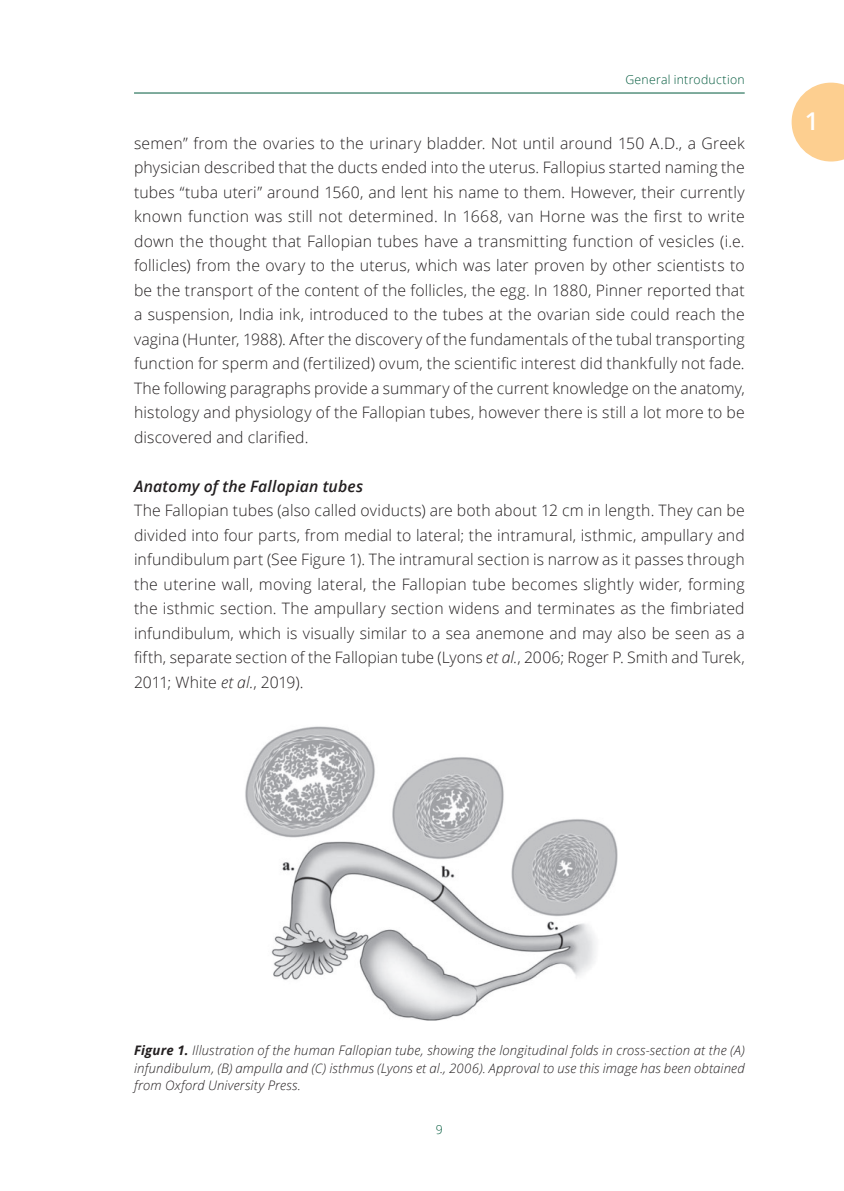
<style>
.page{position:relative;width:844px;height:1191px;background:#fff}
.page>*{position:absolute;margin:0;border:0;box-sizing:border-box;transform-origin:0 0}
.t1{font:600 24.5px "Open Sans";color:#fff}
.t2{font:300 15.75px/24.5px "Open Sans";letter-spacing:.005em;color:#231f20;text-align:justify}
.t3{font:italic 600 15.75px "Open Sans";letter-spacing:.01em;color:#231f20}
.t4{font:italic 300 13.12px/17.5px "Open Sans";letter-spacing:.015em;color:#231f20;text-align:justify}
.t5{font:300 12.25px "Open Sans";letter-spacing:.02em;color:#00593c}
.s1{font-style:italic}
.s2{font-weight:700}
</style>
<div class="page">
<hr style="left:134px;top:93px;width:610px;height:1px;background:#00593c">
<svg style="left:791px;top:83px;width:52px;height:78px"></svg>
<img style="left:245px;top:726px;width:373px;height:295px">
<p class="t5" style="left:625px;top:71px;width:121px">General introduction</p>
<p class="t2" style="left:134px;top:130px;width:612px">semen” from the ovaries to the urinary bladder. Not until around 150 A.D., a Greek physician described that the ducts ended into the uterus. Fallopius started naming the tubes “tuba uteri” around 1560, and lent his name to them. However, their currently known function was still not determined. In 1668, van Horne was the first to write down the thought that Fallopian tubes have a transmitting function of vesicles (i.e. follicles) from the ovary to the uterus, which was later proven by other scientists to be the transport of the content of the follicles, the egg. In 1880, Pinner reported that a suspension, India ink, introduced to the tubes at the ovarian side could reach the vagina (Hunter, 1988). After the discovery of the fundamentals of the tubal transporting function for sperm and (fertilized) ovum, the scientific interest did thankfully not fade.<br>The following paragraphs provide a summary of the current knowledge on the anatomy, histology and physiology of the Fallopian tubes, however there is still a lot more to be discovered and clarified.</p>
<p class="t3" style="left:134px;top:475px;width:230px">Anatomy of the Fallopian tubes</p>
<p class="t2" style="left:134px;top:498px;width:612px">The Fallopian tubes (also called oviducts) are both about 12 cm in length. They can be divided into four parts, from medial to lateral; the intramural, isthmic, ampullary and infundibulum part (See Figure 1). The intramural section is narrow as it passes through the uterine wall, moving lateral, the Fallopian tube becomes slightly wider, forming the isthmic section. The ampullary section widens and terminates as the fimbriated infundibulum, which is visually similar to a sea anemone and may also be seen as a fifth, separate section of the Fallopian tube (Lyons <span class="s1">et al.</span>, 2006; Roger P. Smith and Turek, 2011; White <span class="s1">et al.</span>, 2019).</p>
<h1 class="t1" style="left:804px;top:105px;width:15px">1</h1>
<p class="t4" style="left:134px;top:1041px;width:612px"><span class="s2">Figure 1.</span> Illustration of the human Fallopian tube, showing the longitudinal folds in cross-section at the (A) infundibulum, (B) ampulla and (C) isthmus (Lyons et al., 2006). Approval to use this image has been obtained from Oxford University Press.</p>
<p class="t5" style="left:436px;top:1120px;width:8px">9</p>
</div>
